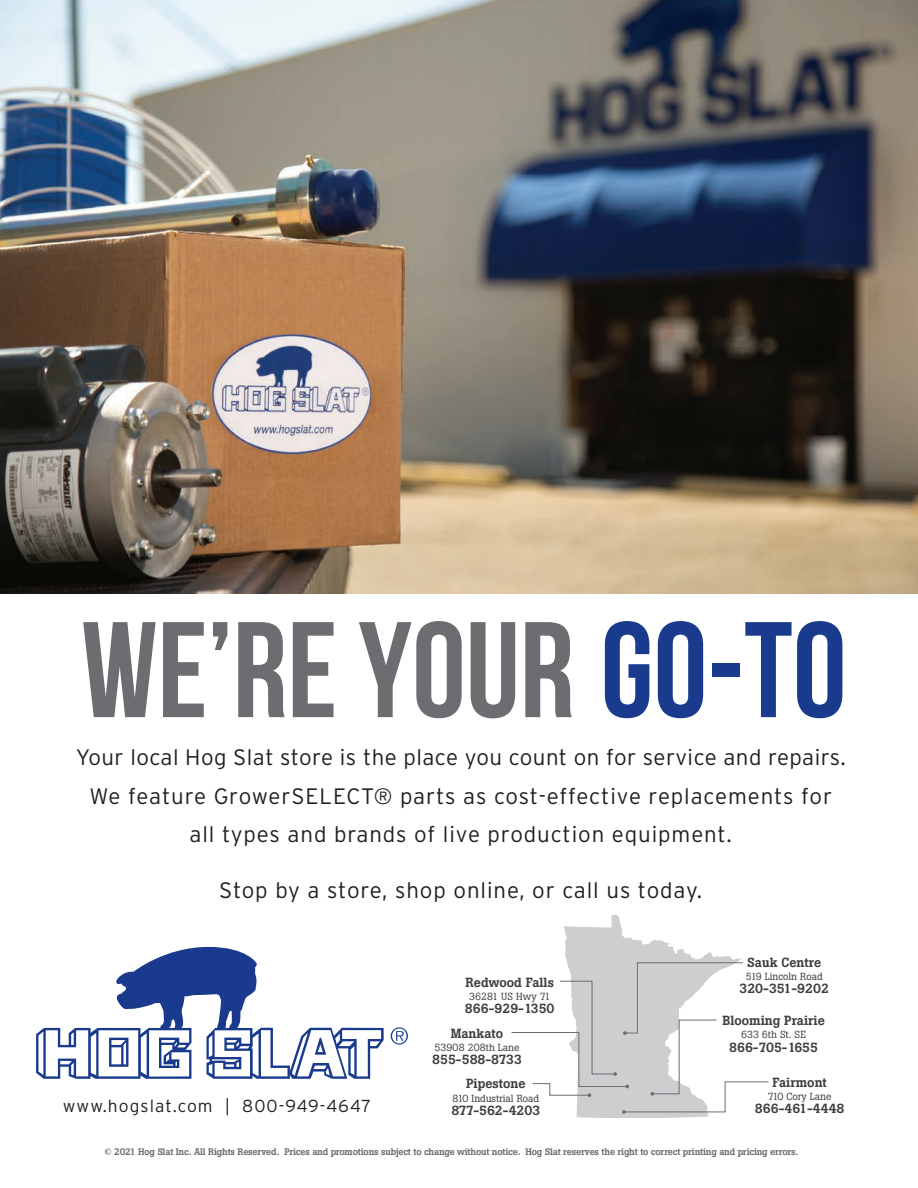
<style>
.page{position:relative;width:918px;height:1188px;background:#fff}
.page>*{position:absolute;margin:0;border:0;box-sizing:border-box;transform-origin:0 0}
.t1{font:135.75px "Bebas Neue Cyrillic";color:#6c6d70}
.t2{font:300 22.2px/38.4px "Interstate";letter-spacing:.03em;color:#231f20;text-align:center}
.t3{font:300 17.4px "Interstate";letter-spacing:.06em;color:#231f20}
.t4{font:500 13.2px/24.5px "Boton";color:#3e3e3f}
.t5{font:10.2px "Boton";color:#3e3e3f}
.t6{font:500 9.45px "Boton";letter-spacing:-.02em;color:#6c6d70}
.s1{color:#193a8d}
</style>
<div class="page">
<svg style="left:511px;top:914px;width:258px;height:204px"></svg>
<svg style="left:391px;top:1027px;width:17px;height:18px"></svg>
<svg style="left:36px;top:947px;width:348px;height:132px"></svg>
<img style="left:0;top:0;width:918px;height:594px">
<h1 class="t1" style="left:81px;top:595px;width:767px">WE’RE YOUR <span class="s1">GO-TO</span></h1>
<p class="t2" style="left:76px;top:738px;width:771px">Your local Hog Slat store is the place you count on for service and repairs.<br>We feature GrowerSELECT® parts as cost-effective replacements for all types and brands of live production equipment.</p>
<p class="t2" style="left:219px;top:871px;width:484px">Stop by a store, shop online, or call us today.</p>
<p class="t4" style="left:747px;top:950px;width:75px">Sauk Centre</p>
<p class="t5" style="left:746px;top:970px;width:79px">519 Lincoln Road</p>
<p class="t4" style="left:739px;top:976px;width:91px">320-351-9202</p>
<p class="t4" style="left:466px;top:970px;width:90px">Redwood Falls</p>
<p class="t5" style="left:469px;top:990px;width:83px">36281 US Hwy 71</p>
<p class="t4" style="left:451px;top:997px;width:105px;text-indent:14px">866-929-1350<br>Mankato</p>
<p class="t5" style="left:435px;top:1041px;width:87px">53908 208th Lane</p>
<p class="t4" style="left:432px;top:1047px;width:95px;text-align:right">855-588-8733<br>Pipestone</p>
<p class="t5" style="left:453px;top:1092px;width:88px">810 Industrial Road</p>
<p class="t4" style="left:451px;top:1098px;width:90px">877-562-4203</p>
<p class="t4" style="left:722px;top:1009px;width:104px">Blooming Prairie</p>
<p class="t5" style="left:741px;top:1029px;width:67px">633 6th St. SE</p>
<p class="t4" style="left:729px;top:1035px;width:91px">866-705-1655</p>
<p class="t4" style="left:773px;top:1070px;width:56px">Fairmont</p>
<p class="t5" style="left:768px;top:1090px;width:65px">710 Cory Lane</p>
<p class="t4" style="left:755px;top:1096px;width:91px">866-461-4448</p>
<p class="t3" style="left:63px;top:1097px;width:310px">www.hogslat.com | 800-949-4647</p>
<p class="t6" style="left:104px;top:1146px;width:696px">© 2021 Hog Slat Inc. All Rights Reserved. Prices and promotions subject to change without notice. Hog Slat reserves the right to correct printing and pricing errors.</p>
</div>
